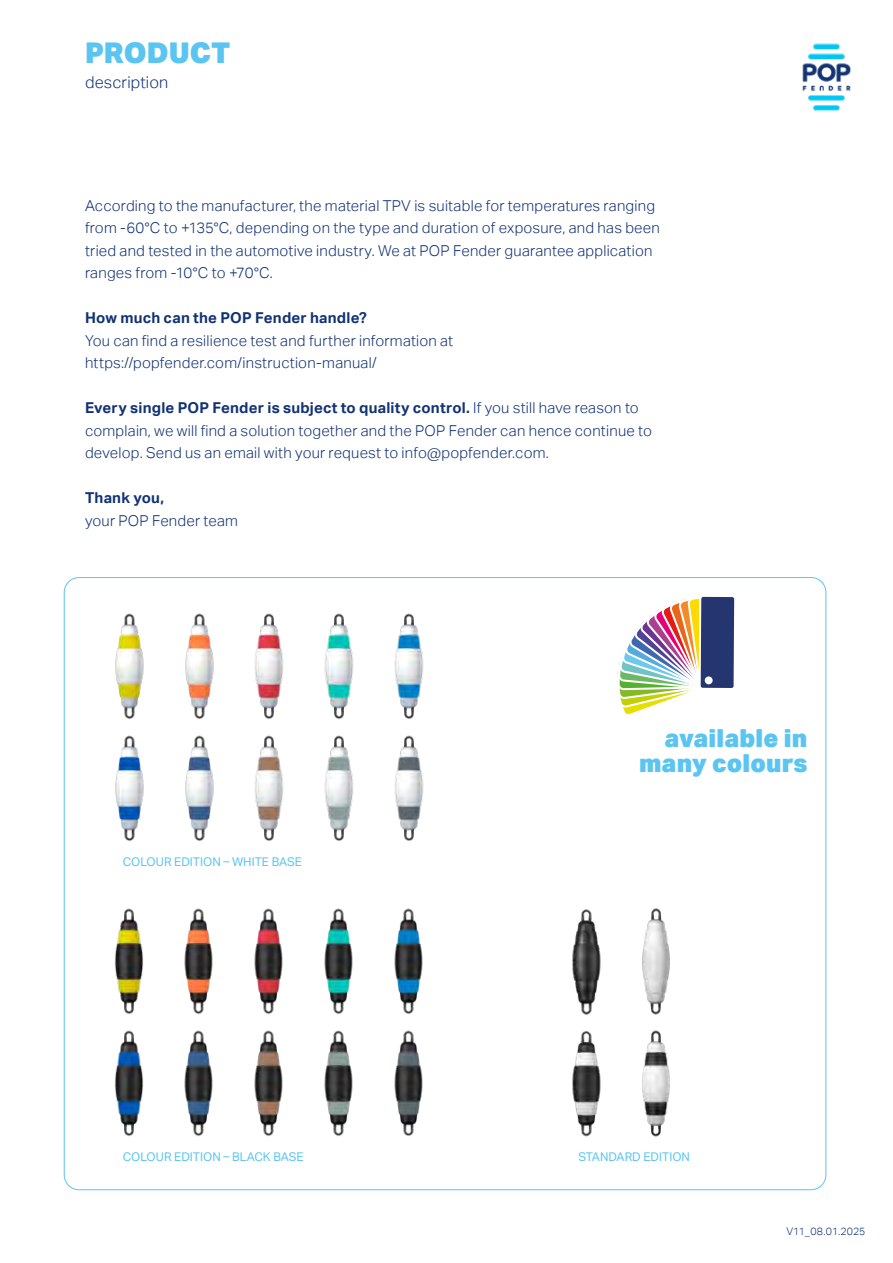
<style>
.page{position:relative;width:893px;height:1263px;background:#fff}
.page>*{position:absolute;margin:0;border:0;box-sizing:border-box;transform-origin:0 0}
.t1{font:900 28.5px "Aktiv Grotesk";letter-spacing:.005em;color:#5bc5f2}
.t2{font:900 24.75px/25.5px "Aktiv Grotesk";letter-spacing:.005em;color:#5bc5f2;text-align:right}
.t3{font:300 16.35px "Aktiv Grotesk";letter-spacing:.01em;color:#123274}
.t4{font:300 15px/22.5px "Aktiv Grotesk";letter-spacing:.015em;color:#123274}
.t5{font:700 15px "Aktiv Grotesk";letter-spacing:.015em;color:#123274}
.t6{font:12px "Aktiv Grotesk";color:#5bc5f2}
.t7{font:300 10.5px "Aktiv Grotesk";letter-spacing:-.005em;color:#123274}
.s1{font-weight:700}
</style>
<div class="page">
<img style="left:254px;top:613px;width:30px;height:106px">
<img style="left:185px;top:735px;width:29px;height:106px">
<img style="left:115px;top:613px;width:29px;height:106px">
<img style="left:324px;top:735px;width:30px;height:106px">
<img style="left:394px;top:613px;width:30px;height:106px">
<img style="left:185px;top:613px;width:29px;height:106px">
<img style="left:324px;top:613px;width:30px;height:106px">
<img style="left:115px;top:735px;width:29px;height:106px">
<img style="left:254px;top:735px;width:30px;height:106px">
<img style="left:394px;top:735px;width:30px;height:106px">
<img style="left:184px;top:908px;width:29px;height:106px">
<img style="left:394px;top:1030px;width:29px;height:106px">
<img style="left:254px;top:1030px;width:29px;height:106px">
<img style="left:324px;top:908px;width:29px;height:106px">
<img style="left:115px;top:1030px;width:29px;height:106px">
<img style="left:115px;top:908px;width:29px;height:106px">
<img style="left:254px;top:908px;width:29px;height:106px">
<img style="left:394px;top:908px;width:29px;height:106px">
<img style="left:184px;top:1030px;width:29px;height:106px">
<img style="left:324px;top:1030px;width:29px;height:106px">
<img style="left:572px;top:1031px;width:29px;height:106px">
<img style="left:642px;top:1030px;width:28px;height:107px">
<img style="left:572px;top:909px;width:29px;height:106px">
<img style="left:642px;top:908px;width:28px;height:107px">
<svg style="left:616px;top:596px;width:119px;height:119px"></svg>
<div style="left:705px;top:676px;width:8px;height:8px;background:#fff;border-radius:50%"></div>
<img style="left:802px;top:43px;width:48px;height:68px">
<h1 class="t1" style="left:85px;top:34px;width:147px">PRODUCT</h1>
<p class="t3" style="left:85px;top:73px;width:85px">description</p>
<p class="t4" style="left:85px;top:194px;width:576px">According to the manufacturer, the material TPV is suitable for temperatures ranging from -60°C to +135°C, depending on the type and duration of exposure, and has been tried and tested in the automotive industry. We at POP Fender guarantee application ranges from -10°C to +70°C.</p>
<p class="t5" style="left:85px;top:309px;width:283px">How much can the POP Fender handle?</p>
<p class="t4" style="left:85px;top:329px;width:370px">You can find a resilience test and further information at https://popfender.com/instruction-manual/</p>
<p class="t4" style="left:85px;top:397px;width:568px"><span class="s1">Every single POP Fender is subject to quality control.</span> If you still have reason to complain, we will find a solution together and the POP Fender can hence continue to develop. Send us an email with your request to info@popfender.com.</p>
<p class="t5" style="left:85px;top:489px;width:81px">Thank you,</p>
<p class="t4" style="left:85px;top:509px;width:155px">your POP Fender team</p>
<p class="t6" style="left:123px;top:854px;width:181px">COLOUR EDITION – WHITE BASE</p>
<h2 class="t2" style="left:639px;top:724px;width:170px">available in many colours</h2>
<p class="t6" style="left:123px;top:1150px;width:182px">COLOUR EDITION – BLACK BASE</p>
<p class="t6" style="left:578px;top:1150px;width:113px">STANDARD EDITION</p>
<p class="t7" style="left:786px;top:1225px;width:80px">V11_08.01.2025</p>
</div>
